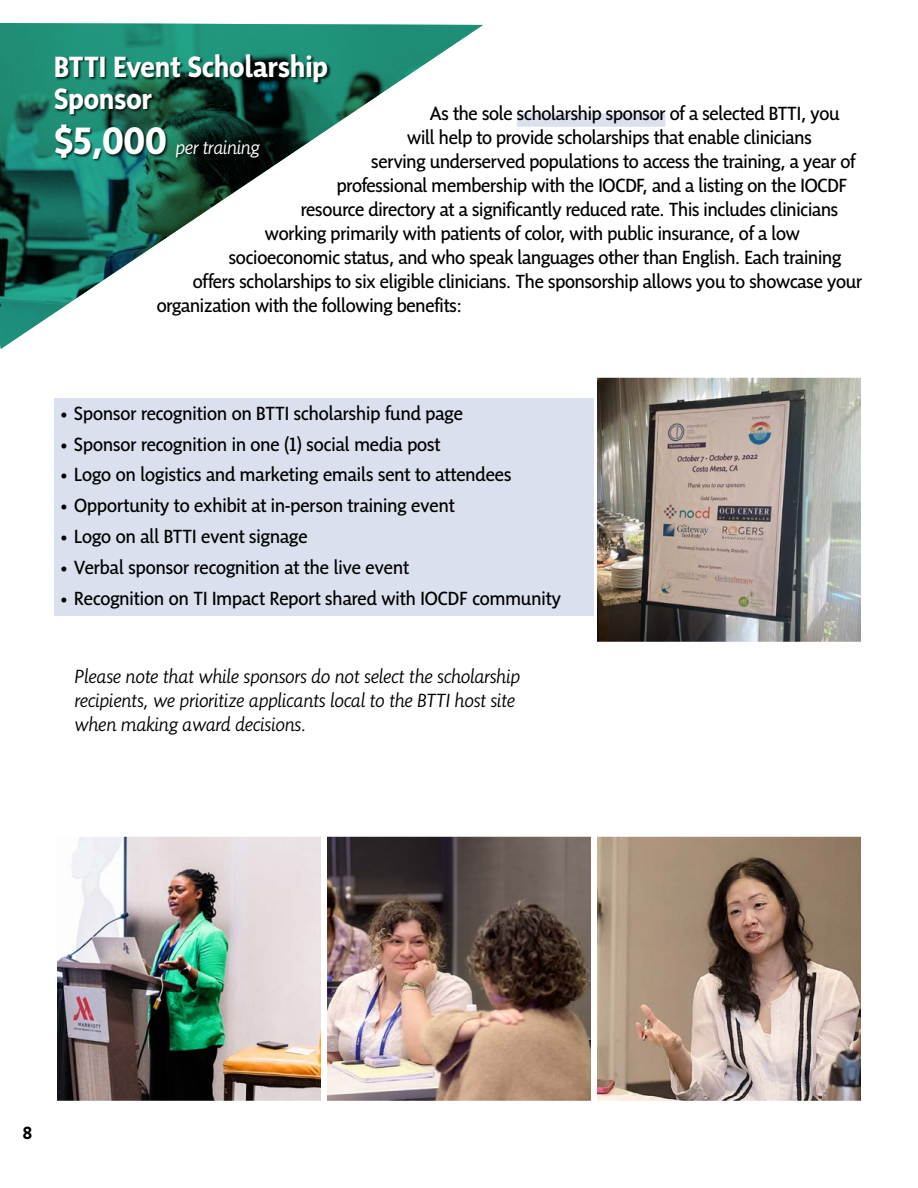
<style>
.page{position:relative;width:918px;height:1188px;background:#fff}
.page>*{position:absolute;margin:0;border:0;box-sizing:border-box;transform-origin:0 0}
.t1{font:700 30px/31.5px "Sensibility";color:#fff}
.t2{font:19.5px "Sensibility";letter-spacing:-.01em;color:#000}
.t3{font:italic 300 19.5px/24px "Sensibility";color:#000}
.t4{font:italic 300 19.5px "Sensibility";letter-spacing:-.01em;color:#fff}
.t5{font:700 18px "Sensibility";color:#000}
.s1{font-weight:700;font-style:normal;font-size:39px}
</style>
<div class="page">
<div style="left:517px;top:113px;width:148px;height:14px;background:#dbe0ee"></div>
<div style="left:54px;top:398px;width:595px;height:33px;background:#dbe0ee"></div>
<div style="left:54px;top:429px;width:595px;height:33px;background:#dbe0ee"></div>
<div style="left:54px;top:460px;width:595px;height:33px;background:#dbe0ee"></div>
<div style="left:54px;top:490px;width:595px;height:34px;background:#dbe0ee"></div>
<div style="left:54px;top:521px;width:595px;height:33px;background:#dbe0ee"></div>
<div style="left:54px;top:552px;width:595px;height:33px;background:#dbe0ee"></div>
<div style="left:54px;top:583px;width:595px;height:33px;background:#dbe0ee"></div>
<svg style="left:0;top:23px;width:483px;height:326px"></svg>
<div style="left:55px;top:54px;width:277px;height:107px;background:#000;opacity:.75"></div>
<img style="left:328px;top:838px;width:262px;height:262px">
<div style="left:324px;top:834px;width:270px;height:270px;border:3px solid #fff"></div>
<img style="left:58px;top:838px;width:262px;height:262px">
<div style="left:54px;top:834px;width:270px;height:270px;border:3px solid #fff"></div>
<img style="left:598px;top:838px;width:262px;height:262px">
<div style="left:594px;top:834px;width:270px;height:270px;border:3px solid #fff"></div>
<img style="left:598px;top:379px;width:262px;height:262px">
<div style="left:594px;top:375px;width:270px;height:270px;border:3px solid #fff"></div>
<h1 class="t1" style="left:54px;top:50px;width:276px">BTTI Event Scholarship<br>Sponsor</h1>
<p class="t4" style="left:54px;top:136px;width:207px"><span class="s1">$5,000</span> per training</p>
<p class="t2" style="left:430px;top:102px;width:411px">As the sole scholarship sponsor of a selected BTTI, you</p>
<p class="t2" style="left:407px;top:126px;width:406px">will help to provide scholarships that enable clinicians</p>
<p class="t2" style="left:371px;top:150px;width:486px">serving underserved populations to access the training, a year of</p>
<p class="t2" style="left:337px;top:174px;width:512px">professional membership with the IOCDF, and a listing on the IOCDF</p>
<p class="t2" style="left:301px;top:198px;width:539px">resource directory at a significantly reduced rate. This includes clinicians</p>
<p class="t2" style="left:265px;top:222px;width:537px">working primarily with patients of color, with public insurance, of a low</p>
<p class="t2" style="left:229px;top:246px;width:614px">socioeconomic status, and who speak languages other than English. Each training</p>
<p class="t2" style="left:193px;top:270px;width:671px">offers scholarships to six eligible clinicians. The sponsorship allows you to showcase your</p>
<p class="t2" style="left:157px;top:294px;width:306px">organization with the following benefits:</p>
<p class="t2" style="left:61px;top:402px;width:404px">• Sponsor recognition on BTTI scholarship fund page</p>
<p class="t2" style="left:61px;top:433px;width:381px">• Sponsor recognition in one (1) social media post</p>
<p class="t2" style="left:61px;top:464px;width:452px">• Logo on logistics and marketing emails sent to attendees</p>
<p class="t2" style="left:61px;top:494px;width:395px">• Opportunity to exhibit at in-person training event</p>
<p class="t2" style="left:61px;top:525px;width:248px">• Logo on all BTTI event signage</p>
<p class="t2" style="left:61px;top:556px;width:350px">• Verbal sponsor recognition at the live event</p>
<p class="t2" style="left:61px;top:587px;width:502px">• Recognition on TI Impact Report shared with IOCDF community</p>
<p class="t3" style="left:74px;top:663px;width:447px">Please note that while sponsors do not select the scholarship recipients, we prioritize applicants local to the BTTI host site when making award decisions.</p>
<p class="t5" style="left:23px;top:1123px;width:11px">8</p>
</div>
